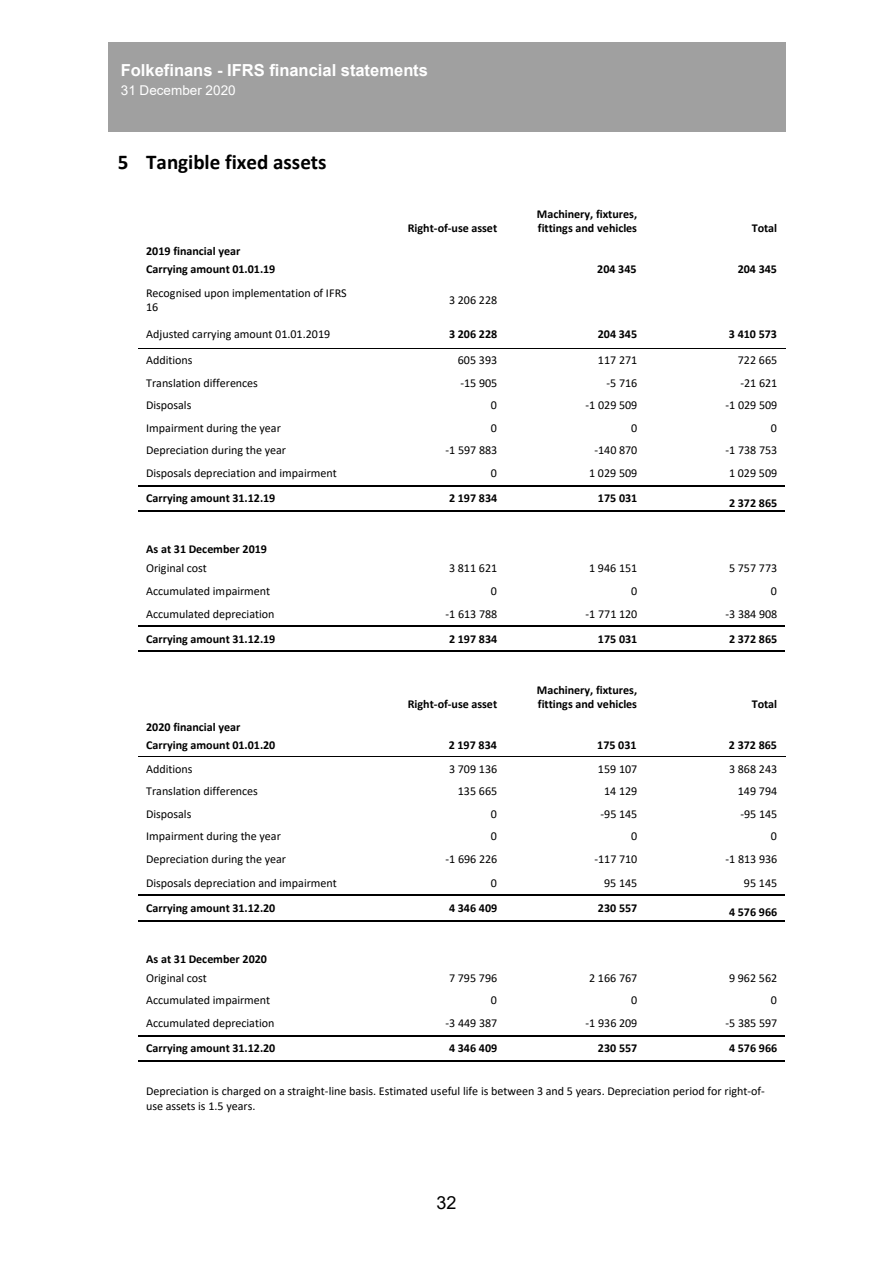
<style>
.page{position:relative;width:893px;height:1263px;background:#fff}
.page>*{position:absolute;margin:0;border:0;box-sizing:border-box;transform-origin:0 0}
.t1{font:700 21px "Calibri";color:#000}
.t2{font:18px "Arial";color:#000}
.t3{font:700 16.5px "Arial";color:#fff}
.t4{font:13.5px "Arial";letter-spacing:.005em;color:#fff}
.t5{font:12px/14.5px "Calibri";color:#000}
.t6{font:700 12px/14.5px "Calibri";color:#000}
</style>
<div class="page">
<div style="left:108px;top:42px;width:677px;height:37px;background:#a0a0a0"></div>
<div style="left:108px;top:80px;width:677px;height:33px;background:#a0a0a0"></div>
<div style="left:108px;top:114px;width:677px;height:17px;background:#a0a0a0"></div>
<hr style="left:138px;top:348px;width:229px;height:1px;background:#000">
<hr style="left:368px;top:348px;width:137px;height:1px;background:#000">
<hr style="left:506px;top:348px;width:139px;height:1px;background:#000">
<hr style="left:646px;top:348px;width:139px;height:1px;background:#000">
<hr style="left:138px;top:485px;width:229px;height:1px;background:#000">
<hr style="left:369px;top:485px;width:136px;height:1px;background:#000">
<hr style="left:507px;top:485px;width:138px;height:1px;background:#000">
<hr style="left:647px;top:485px;width:138px;height:1px;background:#000">
<hr style="left:138px;top:510px;width:229px;height:2px;background:#000">
<hr style="left:369px;top:510px;width:136px;height:2px;background:#000">
<hr style="left:507px;top:510px;width:138px;height:2px;background:#000">
<hr style="left:647px;top:510px;width:138px;height:2px;background:#000">
<hr style="left:138px;top:625px;width:229px;height:2px;background:#000">
<hr style="left:369px;top:625px;width:136px;height:2px;background:#000">
<hr style="left:507px;top:625px;width:138px;height:2px;background:#000">
<hr style="left:647px;top:625px;width:138px;height:2px;background:#000">
<hr style="left:138px;top:650px;width:229px;height:2px;background:#000">
<hr style="left:369px;top:650px;width:136px;height:2px;background:#000">
<hr style="left:507px;top:650px;width:138px;height:2px;background:#000">
<hr style="left:647px;top:650px;width:138px;height:2px;background:#000">
<hr style="left:138px;top:756px;width:229px;height:1px;background:#000">
<hr style="left:368px;top:756px;width:137px;height:1px;background:#000">
<hr style="left:506px;top:756px;width:139px;height:1px;background:#000">
<hr style="left:646px;top:756px;width:139px;height:1px;background:#000">
<hr style="left:138px;top:895px;width:229px;height:1px;background:#000">
<hr style="left:369px;top:895px;width:136px;height:1px;background:#000">
<hr style="left:507px;top:895px;width:138px;height:1px;background:#000">
<hr style="left:647px;top:895px;width:138px;height:1px;background:#000">
<hr style="left:138px;top:920px;width:229px;height:1px;background:#000">
<hr style="left:369px;top:920px;width:136px;height:1px;background:#000">
<hr style="left:507px;top:920px;width:138px;height:1px;background:#000">
<hr style="left:647px;top:920px;width:138px;height:1px;background:#000">
<hr style="left:138px;top:1035px;width:229px;height:1px;background:#000">
<hr style="left:369px;top:1035px;width:136px;height:1px;background:#000">
<hr style="left:507px;top:1035px;width:138px;height:1px;background:#000">
<hr style="left:647px;top:1035px;width:138px;height:1px;background:#000">
<hr style="left:138px;top:1060px;width:229px;height:1px;background:#000">
<hr style="left:369px;top:1060px;width:136px;height:1px;background:#000">
<hr style="left:507px;top:1060px;width:138px;height:1px;background:#000">
<hr style="left:647px;top:1060px;width:138px;height:1px;background:#000">
<h3 class="t3" style="left:121px;top:58px;width:309px">Folkefinans - IFRS financial statements</h3>
<p class="t4" style="left:121px;top:80px;width:116px">31 December 2020</p>
<h1 class="t1" style="left:118px;top:147px;width:210px">5 Tangible fixed assets</h1>
<p class="t6" style="left:146px;top:241px;width:131px;line-height:18.6px">2019 financial year<br>Carrying amount 01.01.19</p>
<p class="t6" style="left:408px;top:221px;width:91px">Right-of-use asset</p>
<p class="t6" style="left:537px;top:206px;width:102px">Machinery, fixtures, fittings and vehicles</p>
<p class="t6" style="left:752px;top:221px;width:27px">Total</p>
<p class="t6" style="left:597px;top:262px;width:41px">204 345</p>
<p class="t6" style="left:738px;top:262px;width:41px">204 345</p>
<p class="t5" style="left:146px;top:285px;width:202px">Recognised upon implementation of IFRS<br>16</p>
<p class="t5" style="left:449px;top:292px;width:50px">3 206 228</p>
<p class="t5" style="left:146px;top:326px;width:186px">Adjusted carrying amount 01.01.2019</p>
<p class="t6" style="left:449px;top:326px;width:50px">3 206 228</p>
<p class="t6" style="left:598px;top:326px;width:41px">204 345</p>
<p class="t6" style="left:729px;top:326px;width:50px">3 410 573</p>
<p class="t5" style="left:146px;top:353px;width:48px">Additions</p>
<p class="t5" style="left:458px;top:353px;width:41px">605 393</p>
<p class="t5" style="left:598px;top:353px;width:41px">117 271</p>
<p class="t5" style="left:738px;top:353px;width:41px">722 665</p>
<p class="t5" style="left:146px;top:375px;width:113px">Translation differences</p>
<p class="t5" style="left:460px;top:375px;width:38px">-15 905</p>
<p class="t5" style="left:606px;top:375px;width:32px">-5 716</p>
<p class="t5" style="left:740px;top:375px;width:38px">-21 621</p>
<p class="t5" style="left:146px;top:398px;width:47px">Disposals</p>
<p class="t5" style="left:491px;top:398px;width:8px">0</p>
<p class="t5" style="left:585px;top:398px;width:53px">-1 029 509</p>
<p class="t5" style="left:725px;top:398px;width:53px">-1 029 509</p>
<p class="t5" style="left:146px;top:420px;width:136px">Impairment during the year</p>
<p class="t5" style="left:491px;top:420px;width:8px">0</p>
<p class="t5" style="left:631px;top:420px;width:8px">0</p>
<p class="t5" style="left:771px;top:420px;width:8px">0</p>
<p class="t5" style="left:146px;top:443px;width:141px">Depreciation during the year</p>
<p class="t5" style="left:445px;top:443px;width:53px">-1 597 883</p>
<p class="t5" style="left:594px;top:443px;width:45px">-140 870</p>
<p class="t5" style="left:725px;top:443px;width:53px">-1 738 753</p>
<p class="t5" style="left:146px;top:466px;width:192px">Disposals depreciation and impairment</p>
<p class="t5" style="left:491px;top:466px;width:8px">0</p>
<p class="t5" style="left:589px;top:466px;width:50px">1 029 509</p>
<p class="t5" style="left:729px;top:466px;width:50px">1 029 509</p>
<p class="t6" style="left:146px;top:491px;width:131px">Carrying amount 31.12.19</p>
<p class="t6" style="left:449px;top:491px;width:50px">2 197 834</p>
<p class="t6" style="left:598px;top:491px;width:41px">175 031</p>
<p class="t6" style="left:729px;top:495px;width:50px">2 372 865</p>
<p class="t6" style="left:146px;top:542px;width:122px">As at 31 December 2019</p>
<p class="t5" style="left:146px;top:560px;width:62px">Original cost</p>
<p class="t5" style="left:449px;top:560px;width:50px">3 811 621</p>
<p class="t5" style="left:589px;top:560px;width:50px">1 946 151</p>
<p class="t5" style="left:729px;top:560px;width:50px">5 757 773</p>
<p class="t5" style="left:146px;top:583px;width:126px">Accumulated impairment</p>
<p class="t5" style="left:491px;top:583px;width:8px">0</p>
<p class="t5" style="left:631px;top:583px;width:8px">0</p>
<p class="t5" style="left:771px;top:583px;width:8px">0</p>
<p class="t5" style="left:146px;top:606px;width:130px">Accumulated depreciation</p>
<p class="t5" style="left:445px;top:606px;width:53px">-1 613 788</p>
<p class="t5" style="left:585px;top:606px;width:53px">-1 771 120</p>
<p class="t5" style="left:725px;top:606px;width:53px">-3 384 908</p>
<p class="t6" style="left:146px;top:631px;width:131px">Carrying amount 31.12.19</p>
<p class="t6" style="left:449px;top:631px;width:50px">2 197 834</p>
<p class="t6" style="left:598px;top:631px;width:41px">175 031</p>
<p class="t6" style="left:729px;top:631px;width:50px">2 372 865</p>
<p class="t6" style="left:146px;top:717px;width:131px;line-height:18.6px">2020 financial year<br>Carrying amount 01.01.20</p>
<p class="t6" style="left:408px;top:697px;width:91px">Right-of-use asset</p>
<p class="t6" style="left:537px;top:682px;width:102px">Machinery, fixtures, fittings and vehicles</p>
<p class="t6" style="left:752px;top:697px;width:27px">Total</p>
<p class="t6" style="left:449px;top:738px;width:50px">2 197 834</p>
<p class="t6" style="left:597px;top:738px;width:41px">175 031</p>
<p class="t6" style="left:729px;top:738px;width:50px">2 372 865</p>
<p class="t5" style="left:146px;top:761px;width:48px">Additions</p>
<p class="t5" style="left:449px;top:761px;width:50px">3 709 136</p>
<p class="t5" style="left:598px;top:761px;width:41px">159 107</p>
<p class="t5" style="left:729px;top:761px;width:50px">3 868 243</p>
<p class="t5" style="left:146px;top:783px;width:113px">Translation differences</p>
<p class="t5" style="left:458px;top:783px;width:41px">135 665</p>
<p class="t5" style="left:604px;top:783px;width:35px">14 129</p>
<p class="t5" style="left:738px;top:783px;width:41px">149 794</p>
<p class="t5" style="left:146px;top:806px;width:47px">Disposals</p>
<p class="t5" style="left:491px;top:806px;width:8px">0</p>
<p class="t5" style="left:600px;top:806px;width:38px">-95 145</p>
<p class="t5" style="left:740px;top:806px;width:38px">-95 145</p>
<p class="t5" style="left:146px;top:828px;width:136px">Impairment during the year</p>
<p class="t5" style="left:491px;top:828px;width:8px">0</p>
<p class="t5" style="left:631px;top:828px;width:8px">0</p>
<p class="t5" style="left:771px;top:828px;width:8px">0</p>
<p class="t5" style="left:146px;top:852px;width:141px">Depreciation during the year</p>
<p class="t5" style="left:445px;top:852px;width:53px">-1 696 226</p>
<p class="t5" style="left:594px;top:852px;width:45px">-117 710</p>
<p class="t5" style="left:725px;top:852px;width:53px">-1 813 936</p>
<p class="t5" style="left:146px;top:875px;width:192px">Disposals depreciation and impairment</p>
<p class="t5" style="left:491px;top:875px;width:8px">0</p>
<p class="t5" style="left:604px;top:875px;width:35px">95 145</p>
<p class="t5" style="left:744px;top:875px;width:35px">95 145</p>
<p class="t6" style="left:146px;top:900px;width:131px">Carrying amount 31.12.20</p>
<p class="t6" style="left:449px;top:900px;width:50px">4 346 409</p>
<p class="t6" style="left:598px;top:900px;width:41px">230 557</p>
<p class="t6" style="left:729px;top:905px;width:50px">4 576 966</p>
<p class="t6" style="left:146px;top:952px;width:122px">As at 31 December 2020</p>
<p class="t5" style="left:146px;top:970px;width:62px">Original cost</p>
<p class="t5" style="left:449px;top:970px;width:50px">7 795 796</p>
<p class="t5" style="left:589px;top:970px;width:50px">2 166 767</p>
<p class="t5" style="left:729px;top:970px;width:50px">9 962 562</p>
<p class="t5" style="left:146px;top:992px;width:126px">Accumulated impairment</p>
<p class="t5" style="left:491px;top:992px;width:8px">0</p>
<p class="t5" style="left:631px;top:992px;width:8px">0</p>
<p class="t5" style="left:771px;top:992px;width:8px">0</p>
<p class="t5" style="left:146px;top:1015px;width:130px">Accumulated depreciation</p>
<p class="t5" style="left:445px;top:1015px;width:53px">-3 449 387</p>
<p class="t5" style="left:585px;top:1015px;width:53px">-1 936 209</p>
<p class="t5" style="left:725px;top:1015px;width:53px">-5 385 597</p>
<p class="t6" style="left:146px;top:1041px;width:131px">Carrying amount 31.12.20</p>
<p class="t6" style="left:449px;top:1041px;width:50px">4 346 409</p>
<p class="t6" style="left:598px;top:1041px;width:41px">230 557</p>
<p class="t6" style="left:729px;top:1041px;width:50px">4 576 966</p>
<p class="t5" style="left:146px;top:1084px;width:620px">Depreciation is charged on a straight-line basis. Estimated useful life is between 3 and 5 years. Depreciation period for right-of&shy;use assets is 1.5 years.</p>
<h2 class="t2" style="left:436px;top:1190px;width:22px">32</h2>
</div>
